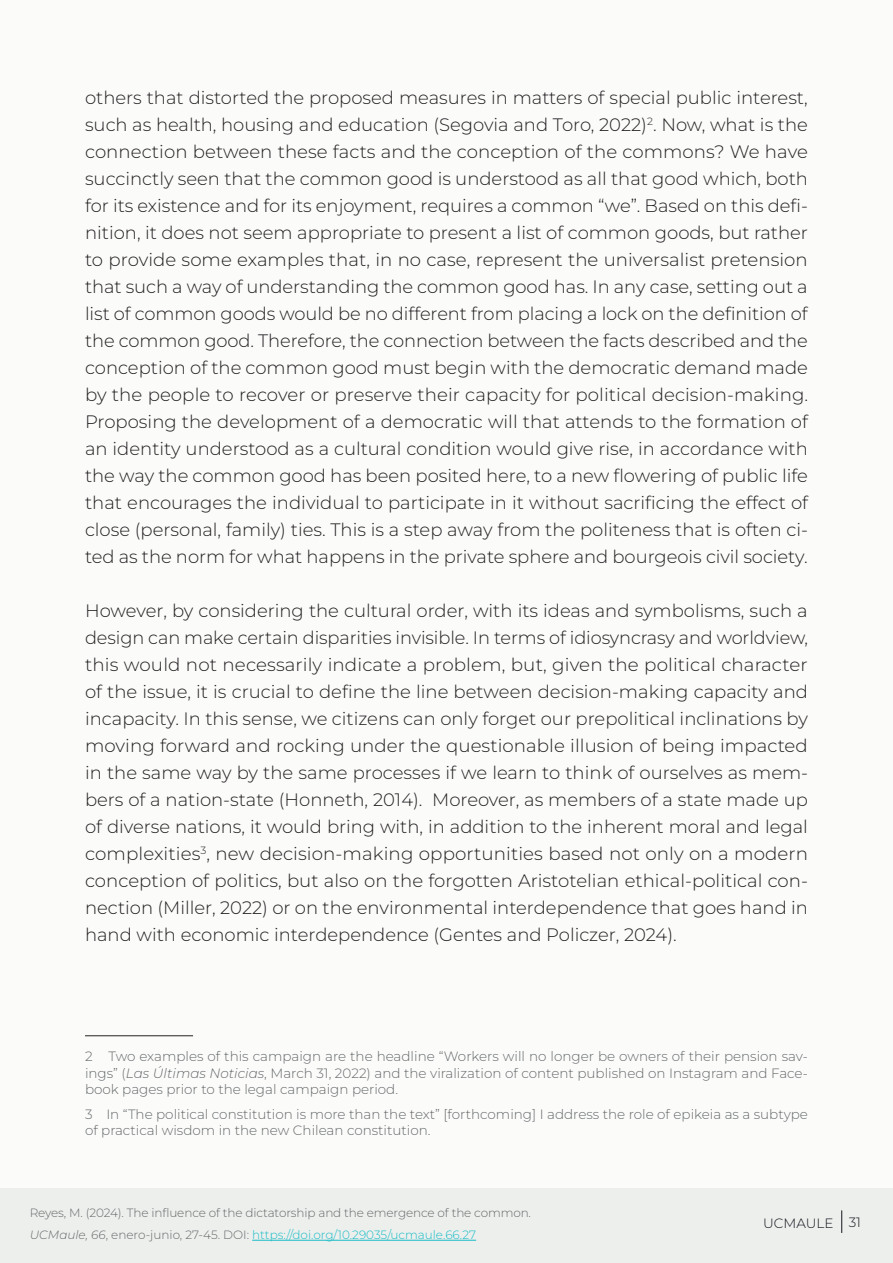
<style>
.page{position:relative;width:893px;height:1263px;background:#fbfbfa}
.page>*{position:absolute;margin:0;border:0;box-sizing:border-box;transform-origin:0 0}
.t1{font:300 18px/27px "Montserrat";color:#231f20;text-align:justify}
.t2{font:300 13.5px/16.2px "Montserrat";color:#646969;text-align:justify}
.t3{font:300 13.5px "Montserrat";color:#13161c}
.t4{font:300 12px "Montserrat";letter-spacing:-.01em;color:#646969}
.t5{font:300 12px "Montserrat";color:#19bcc6}
.s1{font-style:italic}
.s2{font-style:italic;color:#646969}
.s3{color:#646969}
</style>
<div class="page">
<div style="left:0;top:1188px;width:893px;height:75px;background:#edefed"></div>
<svg style="left:841px;top:1210px;width:1px;height:23px"></svg>
<hr style="left:252px;top:1240px;width:224px;height:1px;background:#19bcc6">
<hr style="left:85px;top:1035px;width:108px;height:1px;background:#231f20">
<p class="t1" style="left:85px;top:83px;width:725px">others that distorted the proposed measures in matters of special public interest, such as health, housing and education (Segovia and Toro, 2022)<sup>2</sup>. Now, what is the connection between these facts and the conception of the commons? We have succinctly seen that the common good is understood as all that good which, both for its existence and for its enjoyment, requires a common “we”. Based on this defi&shy;nition, it does not seem appropriate to present a list of common goods, but rather to provide some examples that, in no case, represent the universalist pretension that such a way of understanding the common good has. In any case, setting out a list of common goods would be no different from placing a lock on the definition of the common good. Therefore, the connection between the facts described and the conception of the common good must begin with the democratic demand made by the people to recover or preserve their capacity for political decision-making.<br>Proposing the development of a democratic will that attends to the formation of an identity understood as a cultural condition would give rise, in accordance with the way the common good has been posited here, to a new flowering of public life that encourages the individual to participate in it without sacrificing the effect of close (personal, family) ties. This is a step away from the politeness that is often ci&shy;ted as the norm for what happens in the private sphere and bourgeois civil society.</p>
<p class="t1" style="left:85px;top:596px;width:725px">However, by considering the cultural order, with its ideas and symbolisms, such a design can make certain disparities invisible. In terms of idiosyncrasy and worldview, this would not necessarily indicate a problem, but, given the political character of the issue, it is crucial to define the line between decision-making capacity and incapacity. In this sense, we citizens can only forget our prepolitical inclinations by moving forward and rocking under the questionable illusion of being impacted in the same way by the same processes if we learn to think of ourselves as mem&shy;bers of a nation-state (Honneth, 2014). Moreover, as members of a state made up of diverse nations, it would bring with, in addition to the inherent moral and legal complexities<sup>3</sup>, new decision-making opportunities based not only on a modern conception of politics, but also on the forgotten Aristotelian ethical-political con&shy;nection (Miller, 2022) or on the environmental interdependence that goes hand in hand with economic interdependence (Gentes and Policzer, 2024).</p>
<p class="t2" style="left:85px;top:1048px;width:724px">2 Two examples of this campaign are the headline “Workers will no longer be owners of their pension sav&shy;ings” (<span class="s1">Las Últimas Noticias</span>, March 31, 2022) and the viralization of content published on Instagram and Face&shy;book pages prior to the legal campaign period.</p>
<p class="t2" style="left:85px;top:1106px;width:724px">3 In “The political constitution is more than the text” [forthcoming] I address the role of epikeia as a subtype of practical wisdom in the new Chilean constitution.</p>
<p class="t4" style="left:30px;top:1205px;width:503px">Reyes, M. (2024). The influence of the dictatorship and the emergence of the common.</p>
<p class="t5" style="left:30px;top:1226px;width:448px"><span class="s2">UCMaule, 66</span><span class="s3">, enero-junio, 27-45. DOI:</span> https://doi.org/10.29035/ucmaule.66.27</p>
<p class="t3" style="left:763px;top:1214px;width:99px">UCMAULE 31</p>
</div>
